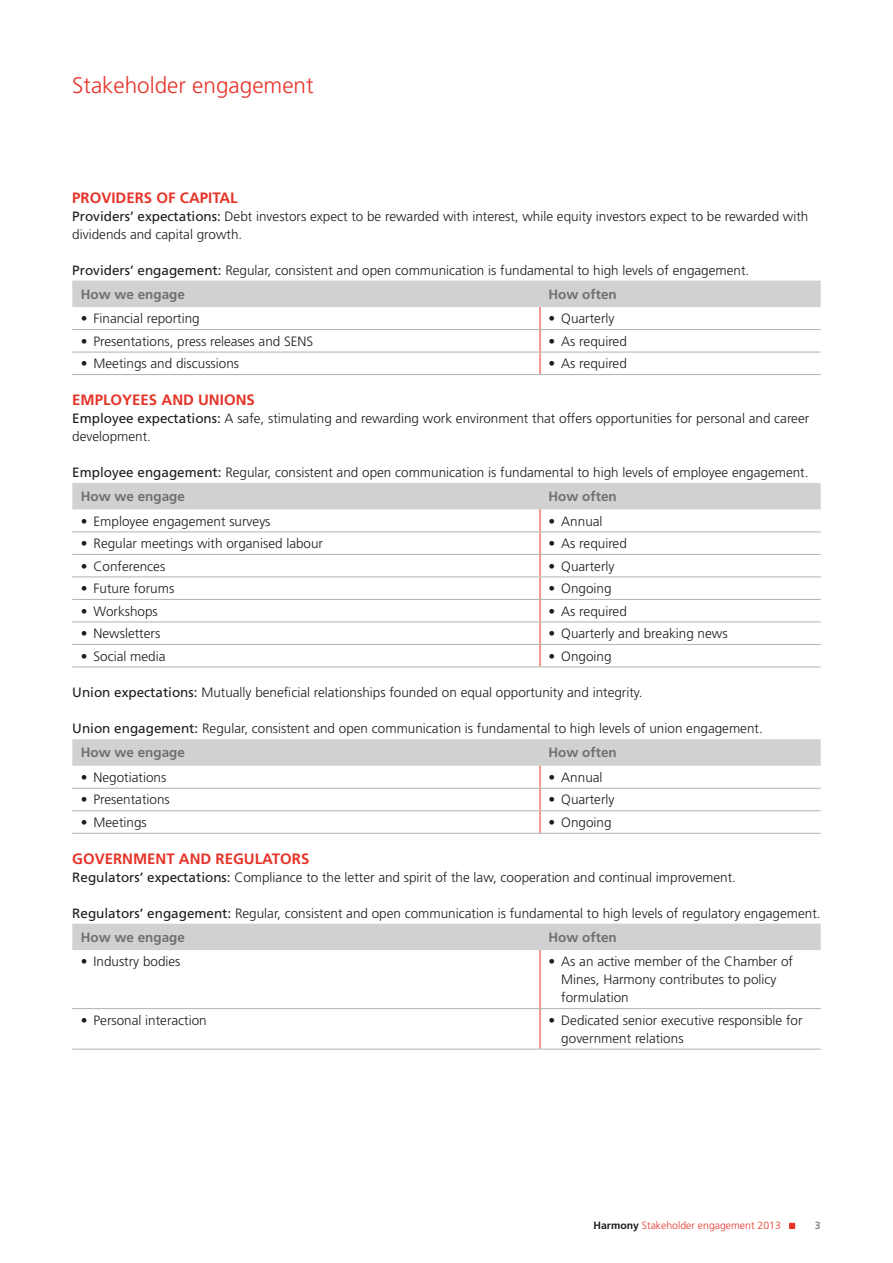
<style>
.page{position:relative;width:893px;height:1263px;background:#fff}
.page>*{position:absolute;margin:0;border:0;box-sizing:border-box;transform-origin:0 0}
.t1{font:300 22.5px "Frutiger LT Std";color:#e63429}
.t2{font:700 15px "Frutiger LT Std";color:#e63429}
.t3{font:300 13.5px/18px "Frutiger LT Std";color:#1d1d1b}
.t4{font:700 13.5px "Frutiger LT Std";color:#70706f}
.t5{font:300 10.5px "Frutiger LT Std";color:#e63429}
.t6{font:700 10.5px "Frutiger LT Std";color:#878787}
.s1{font-weight:400}
.s2{font-weight:700;color:#70706f}
.s3{font-weight:700;color:#1d1d1b}
</style>
<div class="page">
<svg style="left:789px;top:1223px;width:6px;height:6px"></svg>
<svg style="left:72px;top:281px;width:749px;height:93px"></svg>
<hr style="left:72px;top:329px;width:468px;height:1px;background:#b2b2b2">
<hr style="left:540px;top:329px;width:281px;height:1px;background:#b2b2b2">
<hr style="left:72px;top:352px;width:468px;height:1px;background:#b2b2b2">
<hr style="left:540px;top:352px;width:281px;height:1px;background:#b2b2b2">
<hr style="left:72px;top:374px;width:468px;height:1px;background:#b2b2b2">
<hr style="left:540px;top:374px;width:281px;height:1px;background:#b2b2b2">
<svg style="left:72px;top:483px;width:749px;height:183px"></svg>
<hr style="left:72px;top:531px;width:468px;height:1px;background:#b2b2b2">
<hr style="left:540px;top:531px;width:281px;height:1px;background:#b2b2b2">
<hr style="left:72px;top:554px;width:468px;height:1px;background:#b2b2b2">
<hr style="left:540px;top:554px;width:281px;height:1px;background:#b2b2b2">
<hr style="left:72px;top:576px;width:468px;height:1px;background:#b2b2b2">
<hr style="left:540px;top:576px;width:281px;height:1px;background:#b2b2b2">
<hr style="left:72px;top:599px;width:468px;height:1px;background:#b2b2b2">
<hr style="left:540px;top:599px;width:281px;height:1px;background:#b2b2b2">
<hr style="left:72px;top:621px;width:468px;height:1px;background:#b2b2b2">
<hr style="left:540px;top:621px;width:281px;height:1px;background:#b2b2b2">
<hr style="left:72px;top:644px;width:468px;height:1px;background:#b2b2b2">
<hr style="left:540px;top:644px;width:281px;height:1px;background:#b2b2b2">
<hr style="left:72px;top:666px;width:468px;height:1px;background:#b2b2b2">
<hr style="left:540px;top:666px;width:281px;height:1px;background:#b2b2b2">
<svg style="left:72px;top:739px;width:749px;height:94px"></svg>
<hr style="left:72px;top:788px;width:468px;height:1px;background:#b2b2b2">
<hr style="left:540px;top:788px;width:281px;height:1px;background:#b2b2b2">
<hr style="left:72px;top:810px;width:468px;height:1px;background:#b2b2b2">
<hr style="left:540px;top:810px;width:281px;height:1px;background:#b2b2b2">
<hr style="left:72px;top:833px;width:468px;height:1px;background:#b2b2b2">
<hr style="left:540px;top:833px;width:281px;height:1px;background:#b2b2b2">
<div style="left:72px;top:924px;width:749px;height:26px;background:#d1d1d1"></div>
<hr style="left:540px;top:950px;width:1px;height:58px;background:#e63429">
<hr style="left:540px;top:1009px;width:1px;height:40px;background:#e63429">
<hr style="left:72px;top:1008px;width:468px;height:1px;background:#b2b2b2">
<hr style="left:540px;top:1008px;width:281px;height:1px;background:#b2b2b2">
<hr style="left:72px;top:1049px;width:468px;height:1px;background:#b2b2b2">
<hr style="left:540px;top:1049px;width:281px;height:1px;background:#b2b2b2">
<h1 class="t1" style="left:72px;top:73px;width:243px">Stakeholder engagement</h1>
<p class="t2" style="left:72px;top:189px;width:167px">PROVIDERS OF CAPITAL</p>
<p class="t3" style="left:72px;top:207px;width:738px"><span class="s1">Providers’ expectations:</span> Debt investors expect to be rewarded with interest, while equity investors expect to be rewarded with dividends and capital growth.</p>
<p class="t3" style="left:81px;top:258px;width:670px;line-height:24px;text-indent:-9px"><span class="s1">Providers’ engagement:</span> Regular, consistent and open communication is fundamental to high levels of engagement.<br><span class="s2">How we engage</span></p>
<p class="t4" style="left:549px;top:286px;width:70px">How often</p>
<p class="t3" style="left:81px;top:310px;width:121px">• Financial reporting</p>
<p class="t3" style="left:549px;top:310px;width:67px">• Quarterly</p>
<p class="t3" style="left:81px;top:332px;width:234px">• Presentations, press releases and SENS</p>
<p class="t3" style="left:549px;top:332px;width:80px">• As required</p>
<p class="t3" style="left:81px;top:355px;width:160px">• Meetings and discussions</p>
<p class="t3" style="left:549px;top:355px;width:80px">• As required</p>
<p class="t2" style="left:72px;top:391px;width:184px">EMPLOYEES AND UNIONS</p>
<p class="t3" style="left:72px;top:409px;width:738px"><span class="s1">Employee expectations:</span> A safe, stimulating and rewarding work environment that offers opportunities for personal and career development.</p>
<p class="t3" style="left:81px;top:460px;width:729px;line-height:24px;text-indent:-9px"><span class="s1">Employee engagement:</span> Regular, consistent and open communication is fundamental to high levels of employee engagement.<br><span class="s2">How we engage</span></p>
<p class="t4" style="left:549px;top:488px;width:70px">How often</p>
<p class="t3" style="left:81px;top:512px;width:191px">• Employee engagement surveys</p>
<p class="t3" style="left:549px;top:512px;width:56px">• Annual</p>
<p class="t3" style="left:81px;top:534px;width:244px">• Regular meetings with organised labour</p>
<p class="t3" style="left:549px;top:534px;width:80px">• As required</p>
<p class="t3" style="left:81px;top:557px;width:86px">• Conferences</p>
<p class="t3" style="left:549px;top:557px;width:67px">• Quarterly</p>
<p class="t3" style="left:81px;top:580px;width:95px">• Future forums</p>
<p class="t3" style="left:549px;top:580px;width:65px">• Ongoing</p>
<p class="t3" style="left:81px;top:602px;width:79px">• Workshops</p>
<p class="t3" style="left:549px;top:602px;width:80px">• As required</p>
<p class="t3" style="left:81px;top:625px;width:81px">• Newsletters</p>
<p class="t3" style="left:549px;top:625px;width:181px">• Quarterly and breaking news</p>
<p class="t3" style="left:81px;top:647px;width:86px">• Social media</p>
<p class="t3" style="left:549px;top:647px;width:65px">• Ongoing</p>
<p class="t3" style="left:72px;top:684px;width:572px"><span class="s1">Union expectations:</span> Mutually beneficial relationships founded on equal opportunity and integrity.</p>
<p class="t3" style="left:81px;top:717px;width:683px;line-height:23.9px;text-indent:-8px"><span class="s1">Union engagement:</span> Regular, consistent and open communication is fundamental to high levels of union engagement.<br><span class="s2">How we engage</span></p>
<p class="t4" style="left:549px;top:745px;width:70px">How often</p>
<p class="t3" style="left:81px;top:768px;width:87px">• Negotiations</p>
<p class="t3" style="left:549px;top:768px;width:56px">• Annual</p>
<p class="t3" style="left:81px;top:791px;width:91px">• Presentations</p>
<p class="t3" style="left:549px;top:791px;width:67px">• Quarterly</p>
<p class="t3" style="left:81px;top:813px;width:68px">• Meetings</p>
<p class="t3" style="left:549px;top:813px;width:65px">• Ongoing</p>
<p class="t2" style="left:72px;top:850px;width:239px">GOVERNMENT AND REGULATORS</p>
<p class="t3" style="left:72px;top:868px;width:665px"><span class="s1">Regulators’ expectations:</span> Compliance to the letter and spirit of the law, cooperation and continual improvement.</p>
<p class="t3" style="left:81px;top:901px;width:741px;line-height:23.9px;text-indent:-9px"><span class="s1">Regulators’ engagement:</span> Regular, consistent and open communication is fundamental to high levels of regulatory engagement.<br><span class="s2">How we engage</span></p>
<p class="t4" style="left:549px;top:929px;width:70px">How often</p>
<p class="t3" style="left:81px;top:953px;width:101px">• Industry bodies</p>
<p class="t3" style="left:561px;top:953px;width:233px;text-indent:-13px">• As an active member of the Chamber of<br>Mines, Harmony contributes to policy formulation</p>
<p class="t3" style="left:81px;top:1011px;width:128px">• Personal interaction</p>
<p class="t3" style="left:561px;top:1011px;width:243px;text-indent:-13px">• Dedicated senior executive responsible for government relations</p>
<p class="t5" style="left:593px;top:1219px;width:189px"><span class="s3">Harmony</span> Stakeholder engagement 2013</p>
<p class="t6" style="left:815px;top:1219px;width:7px">3</p>
</div>
